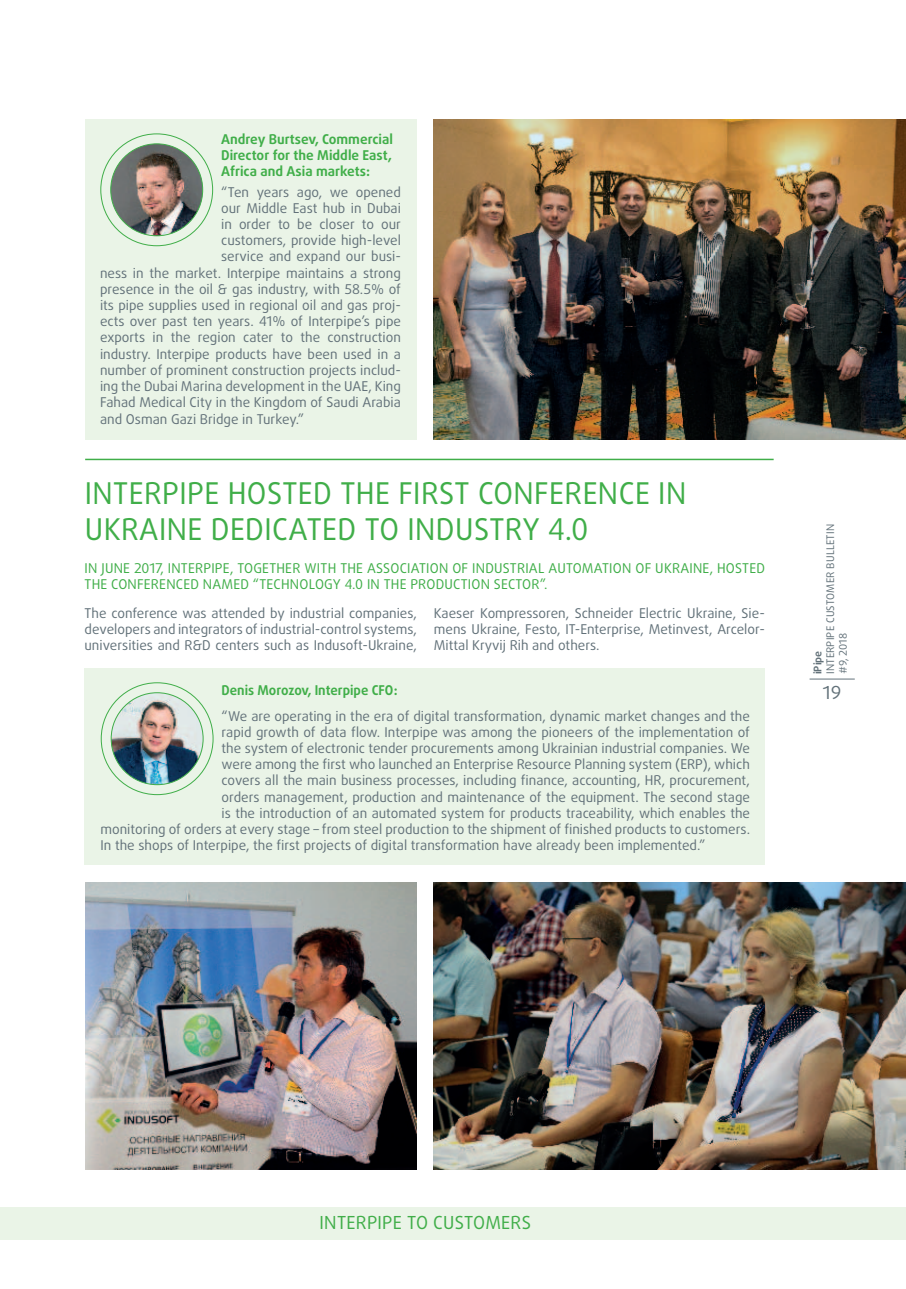
<style>
.page{position:relative;width:906px;height:1289px;background:#fff}
.page>*{position:absolute;margin:0;border:0;box-sizing:border-box;transform-origin:0 0}
.t1{font:30px/36px "Daxline Pro";letter-spacing:.015em;color:#40ae49}
.t2{font:18px "Daxline Pro";color:#40ae49}
.t3{font:18px "Daxline Pro";color:#627179}
.t4{font:13.5px/16.2px "Daxline Pro";color:#627179;text-align:justify}
.t5{font:13.5px "Daxline Pro";letter-spacing:.015em;color:#40ae49}
.t6{font:700 13.5px/16.2px "Daxline Pro";color:#40ae49;text-align:justify}
.t7{font:10.5px/12.6px "Daxline Pro";letter-spacing:.015em;color:#627179}
.t8{font:700 10.5px "Daxline Pro";color:#627179}
</style>
<div class="page">
<hr style="left:809px;top:678px;width:45px;height:1px;background:#64737b">
<div style="left:0;top:1206px;width:906px;height:33px;background:#eaf4e7"></div>
<div style="left:85px;top:668px;width:680px;height:197px;background:#eaf4e7"></div>
<div style="left:85px;top:119px;width:332px;height:320px;background:#eaf4e7"></div>
<hr style="left:85px;top:458px;width:688px;height:2px;background:#40ae49">
<img style="left:111px;top:144px;width:92px;height:92px;border-radius:46px">
<img style="left:111px;top:692px;width:92px;height:92px;border-radius:46px">
<img style="left:434px;top:119px;width:472px;height:320px">
<img style="left:85px;top:882px;width:332px;height:287px">
<img style="left:434px;top:882px;width:472px;height:287px">
<p class="t6" style="left:221px;top:131px;width:173px">Andrey Burtsev, Commercial Director for the Middle East, Africa and Asia markets:</p>
<p class="t4" style="left:221px;top:183px;width:181px">“Ten years ago, we opened</p>
<p class="t4" style="left:221px;top:200px;width:181px">our Middle East hub in Dubai</p>
<p class="t4" style="left:221px;top:216px;width:181px">in order to be closer to our</p>
<p class="t4" style="left:221px;top:232px;width:181px">customers, provide high-level</p>
<p class="t4" style="left:221px;top:248px;width:181px">service and expand our busi-</p>
<p class="t4" style="left:100px;top:264px;width:302px">ness in the market. Interpipe maintains a strong</p>
<p class="t4" style="left:100px;top:281px;width:302px">presence in the oil &amp; gas industry, with 58.5% of</p>
<p class="t4" style="left:100px;top:297px;width:302px">its pipe supplies used in regional oil and gas proj-</p>
<p class="t4" style="left:100px;top:313px;width:302px">ects over past ten years. 41% of Interpipe’s pipe</p>
<p class="t4" style="left:100px;top:329px;width:302px">exports in the region cater to the construction</p>
<p class="t4" style="left:100px;top:345px;width:302px">industry. Interpipe products have been used in a</p>
<p class="t4" style="left:100px;top:362px;width:302px">number of prominent construction projects includ-</p>
<p class="t4" style="left:100px;top:378px;width:302px">ing the Dubai Marina development in the UAE, King</p>
<p class="t4" style="left:100px;top:394px;width:302px">Fahad Medical City in the Kingdom of Saudi Arabia</p>
<p class="t4" style="left:100px;top:410px;width:205px">and Osman Gazi Bridge in Turkey.”</p>
<h1 class="t1" style="left:85px;top:475px;width:603px">INTERPIPE HOSTED THE FIRST CONFERENCE IN<br>UKRAINE DEDICATED TO INDUSTRY 4.0</h1>
<p class="t5" style="left:85px;top:559px;width:30px">In June</p>
<p class="t5" style="left:134px;top:559px;width:46px">2017, Interpipe</p>
<p class="t5" style="left:230px;top:559px;width:17px">, together</p>
<p class="t5" style="left:304px;top:559px;width:20px">with</p>
<p class="t5" style="left:340px;top:559px;width:9px">the</p>
<p class="t5" style="left:367px;top:559px;width:18px">Association</p>
<p class="t5" style="left:452px;top:559px;width:32px">of Industrial</p>
<p class="t5" style="left:548px;top:559px;width:18px">Automation</p>
<p class="t5" style="left:635px;top:559px;width:37px">of Ukraine</p>
<p class="t5" style="left:710px;top:559px;width:16px">, hosted</p>
<p class="t5" style="left:85px;top:575px;width:9px">the</p>
<p class="t5" style="left:111px;top:575px;width:9px">conferenced</p>
<p class="t5" style="left:203px;top:575px;width:10px">named</p>
<p class="t5" style="left:253px;top:575px;width:23px">“Technolog</p>
<p class="t5" style="left:333px;top:575px;width:59px">y 4.0 in the</p>
<p class="t5" style="left:410px;top:575px;width:9px">production</p>
<p class="t5" style="left:494px;top:575px;width:9px">sector</p>
<p class="t5" style="left:540px;top:575px;width:9px">”.</p>
<p class="t4" style="left:85px;top:604px;width:334px">The conference was attended by industrial companies, developers and integrators of industrial-control systems, universities and R&amp;D centers such as Indusoft-Ukraine,</p>
<p class="t4" style="left:434px;top:604px;width:333px">Kaeser Kompressoren, Schneider Electric Ukraine, Sie&shy;mens Ukraine, Festo, IT-Enterprise, Metinvest, Arcelor-Mittal Kryvij Rih and others.</p>
<p class="t6" style="left:222px;top:682px;width:177px">Denis Morozov, Interpipe CFO:</p>
<p class="t4" style="left:222px;top:707px;width:530px">“We are operating in the era of digital transformation, dynamic market changes and the</p>
<p class="t4" style="left:222px;top:723px;width:530px">rapid growth of data flow. Interpipe was among the pioneers of the implementation of</p>
<p class="t4" style="left:222px;top:740px;width:530px">the system of electronic tender procurements among Ukrainian industrial companies. We</p>
<p class="t4" style="left:222px;top:756px;width:530px">were among the first who launched an Enterprise Resource Planning system (ERP), which</p>
<p class="t4" style="left:222px;top:772px;width:530px">covers all the main business processes, including finance, accounting, HR, procurement,</p>
<p class="t4" style="left:222px;top:788px;width:530px">orders management, production and maintenance of the equipment. The second stage</p>
<p class="t4" style="left:222px;top:804px;width:530px">is the introduction of an automated system for products traceability, which enables the</p>
<p class="t4" style="left:100px;top:821px;width:651px">monitoring of orders at every stage – from steel production to the shipment of finished products to customers.</p>
<p class="t4" style="left:100px;top:837px;width:606px">In the shops of Interpipe, the first projects of digital transformation have already been implemented.”</p>
<p class="t7" style="left:824px;top:674px;width:152px;rotate:-90deg">Interpi pe Customer Bulleti n #9, 2018</p>
<h2 class="t3" style="left:823px;top:681px;width:20px">19</h2>
<p class="t8" style="left:811px;top:674px;width:25px;rotate:-90deg">iPipe</p>
<h2 class="t2" style="left:319px;top:1211px;width:16px">Interpipe</h2>
<h2 class="t2" style="left:407px;top:1211px;width:48px">to Customers</h2>
</div>
